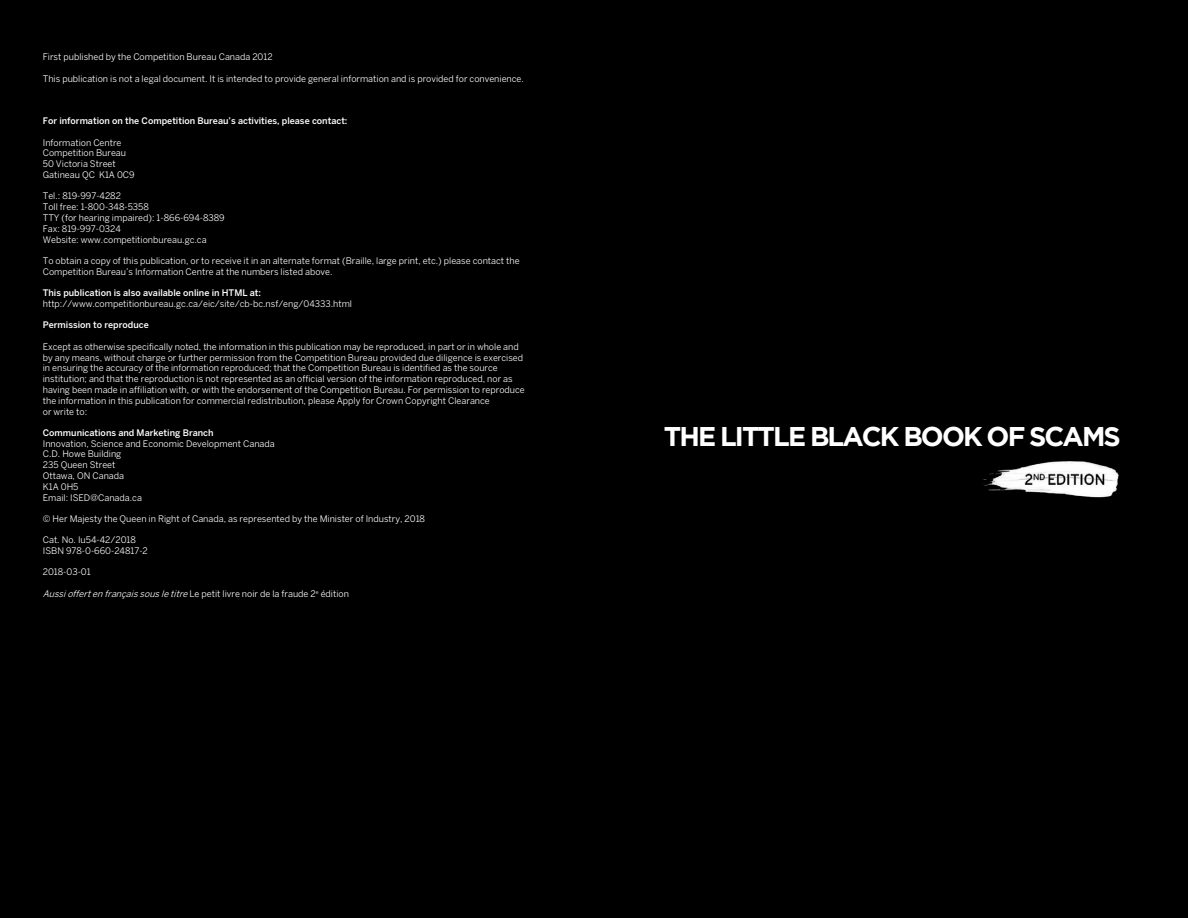
<style>
.page{position:relative;width:1188px;height:918px;background:#fff}
.page>*{position:absolute;margin:0;border:0;box-sizing:border-box;transform-origin:0 0}
.t1{font:700 27px "Gotham";letter-spacing:-.07em;color:#fff}
.t2{font:9px/10.8px "Benton Sans";color:#fff}
.t3{font:500 9px "Benton Sans";color:#fff}
.s1{font-style:italic}
</style>
<div class="page">
<div style="left:595px;top:0;width:593px;height:918px;background:#000"></div>
<img style="left:983px;top:461px;width:136px;height:37px">
<div style="left:0;top:0;width:595px;height:918px;background:#000"></div>
<p class="t2" style="left:43px;top:52px;width:231px">First published by the Competition Bureau Canada 2012</p>
<p class="t2" style="left:43px;top:73px;width:483px">This publication is not a legal document. It is intended to provide general information and is provided for convenience.</p>
<p class="t3" style="left:43px;top:116px;width:306px">For information on the Competition Bureau’s activities, please contact:</p>
<p class="t2" style="left:43px;top:137px;width:93px">Information Centre<br>Competition Bureau<br>50 Victoria Street<br>Gatineau QC K1A 0C9</p>
<p class="t2" style="left:43px;top:191px;width:183px">Tel.: 819-997-4282<br>Toll free: 1-800-348-5358<br>TTY (for hearing impaired): 1-866-694-8389<br>Fax: 819-997-0324<br>Website: www.competitionbureau.gc.ca</p>
<p class="t2" style="left:43px;top:255px;width:478px">To obtain a copy of this publication, or to receive it in an alternate format (Braille, large print, etc.) please contact the<br>Competition Bureau’s Information Centre at the numbers listed above.</p>
<p class="t3" style="left:43px;top:287px;width:220px">This publication is also available online in HTML at:</p>
<p class="t2" style="left:43px;top:298px;width:311px">http://www.competitionbureau.gc.ca/eic/site/cb-bc.nsf/eng/04333.html</p>
<p class="t3" style="left:43px;top:319px;width:107px">Permission to reproduce</p>
<p class="t2" style="left:43px;top:341px;width:484px">Except as otherwise specifically noted, the information in this publication may be reproduced, in part or in whole and by any means, without charge or further permission from the Competition Bureau provided due diligence is exercised in ensuring the accuracy of the information reproduced; that the Competition Bureau is identified as the source institution; and that the reproduction is not represented as an official version of the information reproduced, nor as having been made in affiliation with, or with the endorsement of the Competition Bureau. For permission to reproduce the information in this publication for commercial redistribution, please Apply for Crown Copyright Clearance<br>or write to:</p>
<p class="t3" style="left:43px;top:427px;width:172px">Communications and Marketing Branch</p>
<p class="t2" style="left:43px;top:438px;width:233px">Innovation, Science and Economic Development Canada<br>C.D. Howe Building<br>235 Queen Street<br>Ottawa, ON Canada<br>K1A 0H5<br>Email: ISED@Canada.ca</p>
<p class="t2" style="left:43px;top:513px;width:384px">© Her Majesty the Queen in Right of Canada, as represented by the Minister of Industry, 2018</p>
<p class="t2" style="left:43px;top:534px;width:107px">Cat. No. Iu54-42/2018<br>ISBN 978-0-660-24817-2</p>
<p class="t2" style="left:43px;top:567px;width:49px">2018-03-01</p>
<p class="t2" style="left:43px;top:588px;width:308px"><span class="s1">Aussioffertenfrançaissousletitre</span>Le petit livre noir de la fraude 2<sup>e</sup> édition</p>
<h1 class="t1" style="left:664px;top:421px;width:458px">THE LITTLE BLACK BOOK OF SCAMS</h1>
</div>
